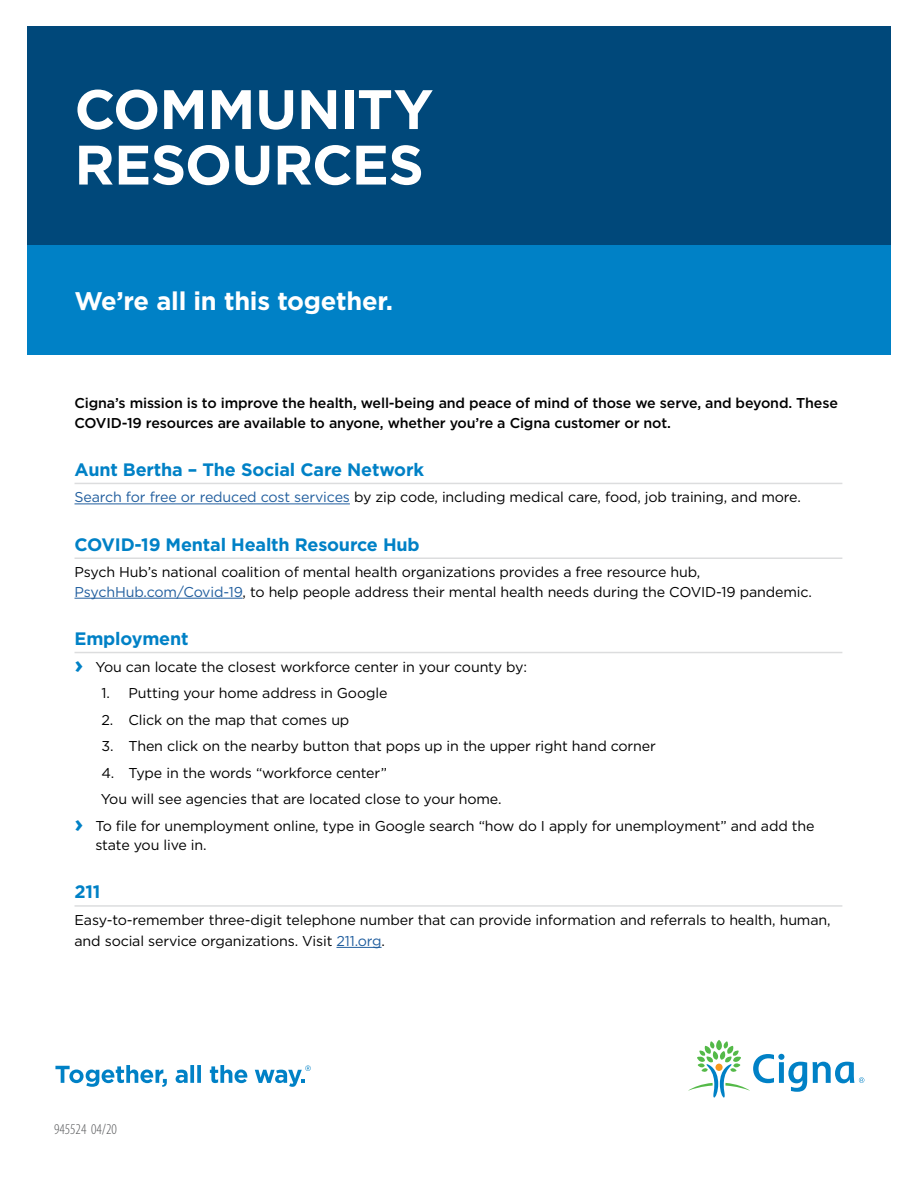
<style>
.page{position:relative;width:918px;height:1188px;background:#fff}
.page>*{position:absolute;margin:0;border:0;box-sizing:border-box;transform-origin:0 0}
.t1{font:700 55.5px/55.5px "Gotham";letter-spacing:-.01em;color:#fff}
.t2{font:700 25.5px "Gotham";letter-spacing:-.01em;color:#fff}
.t3{font:700 18px "Gotham";letter-spacing:-.01em;color:#0081c6}
.t4{font:300 condensed 15px "Myriad Pro";color:#58595b}
.t5{font:14.25px/19.5px "Gotham";letter-spacing:-.01em;color:#000}
.t6{font:500 14.25px/19.5px "Gotham";letter-spacing:-.01em;color:#000}
.s1{color:#215e9e}
.s2{font-weight:700;font-size:24px;color:#0081c6}
</style>
<div class="page">
<div style="left:27px;top:27px;width:864px;height:320px;background:#00487a"></div>
<div style="left:27px;top:245px;width:864px;height:109px;background:#0081c6"></div>
<hr style="left:75px;top:483px;width:767px;height:1px;background:#dcddde">
<hr style="left:75px;top:504px;width:275px;height:1px;background:#215e9e">
<hr style="left:75px;top:557px;width:767px;height:2px;background:#dcddde">
<hr style="left:75px;top:598px;width:168px;height:1px;background:#215e9e">
<hr style="left:75px;top:652px;width:767px;height:1px;background:#dcddde">
<hr style="left:75px;top:905px;width:767px;height:2px;background:#dcddde">
<hr style="left:336px;top:947px;width:46px;height:1px;background:#215e9e">
<svg style="left:55px;top:1065px;width:112px;height:22px"></svg>
<svg style="left:176px;top:1065px;width:25px;height:18px"></svg>
<svg style="left:210px;top:1065px;width:37px;height:18px"></svg>
<svg style="left:255px;top:1065px;width:56px;height:22px"></svg>
<svg style="left:688px;top:1040px;width:176px;height:58px"></svg>
<h1 class="t1" style="left:75px;top:81px;width:360px">COMMUNITY<br>RESOURCES</h1>
<h2 class="t2" style="left:75px;top:284px;width:320px">We’re all in this together.</h2>
<p class="t6" style="left:75px;top:393px;width:765px">Cigna’s mission is to improve the health, well-being and peace of mind of those we serve, and beyond. These<br>COVID-19 resources are available to anyone, whether you’re a Cigna customer or not.</p>
<p class="t3" style="left:75px;top:458px;width:351px">Aunt Bertha – The Social Care Network</p>
<p class="t5" style="left:75px;top:487px;width:728px"><span class="s1">Search for free or reduced cost services</span> by zip code, including medical care, food, job training, and more.</p>
<p class="t3" style="left:75px;top:532px;width:347px">COVID-19 Mental Health Resource Hub</p>
<p class="t5" style="left:75px;top:562px;width:739px">Psych Hub’s national coalition of mental health organizations provides a free resource hub,<br><span class="s1">PsychHub.com/Covid-19</span>, to help people address their mental health needs during the COVID-19 pandemic.</p>
<p class="t3" style="left:75px;top:627px;width:116px">Employment</p>
<p class="t5" style="left:75px;top:656px;width:454px"><span class="s2">›</span> You can locate the closest workforce center in your county by:</p>
<p class="t5" style="left:102px;top:683px;width:287px">1. Putting your home address in Google</p>
<p class="t5" style="left:102px;top:709px;width:249px">2. Click on the map that comes up</p>
<p class="t5" style="left:102px;top:736px;width:556px">3. Then click on the nearby button that pops up in the upper right hand corner</p>
<p class="t5" style="left:102px;top:763px;width:287px">4. Type in the words “workforce center”</p>
<p class="t5" style="left:101px;top:789px;width:402px">You will see agencies that are located close to your home.</p>
<p class="t5" style="left:75px;top:816px;width:742px"><span class="s2">›</span> To file for unemployment online, type in Google search “how do I apply for unemployment” and add the</p>
<p class="t5" style="left:96px;top:835px;width:113px">state you live in.</p>
<p class="t3" style="left:75px;top:880px;width:28px">211</p>
<p class="t5" style="left:75px;top:909px;width:758px;line-height:21px">Easy-to-remember three-digit telephone number that can provide information and referrals to health, human, and social service organizations. Visit <span class="s1">211.org</span>.</p>
<p class="t4" style="left:54px;top:1121px;width:64px">945524 04/20</p>
</div>
